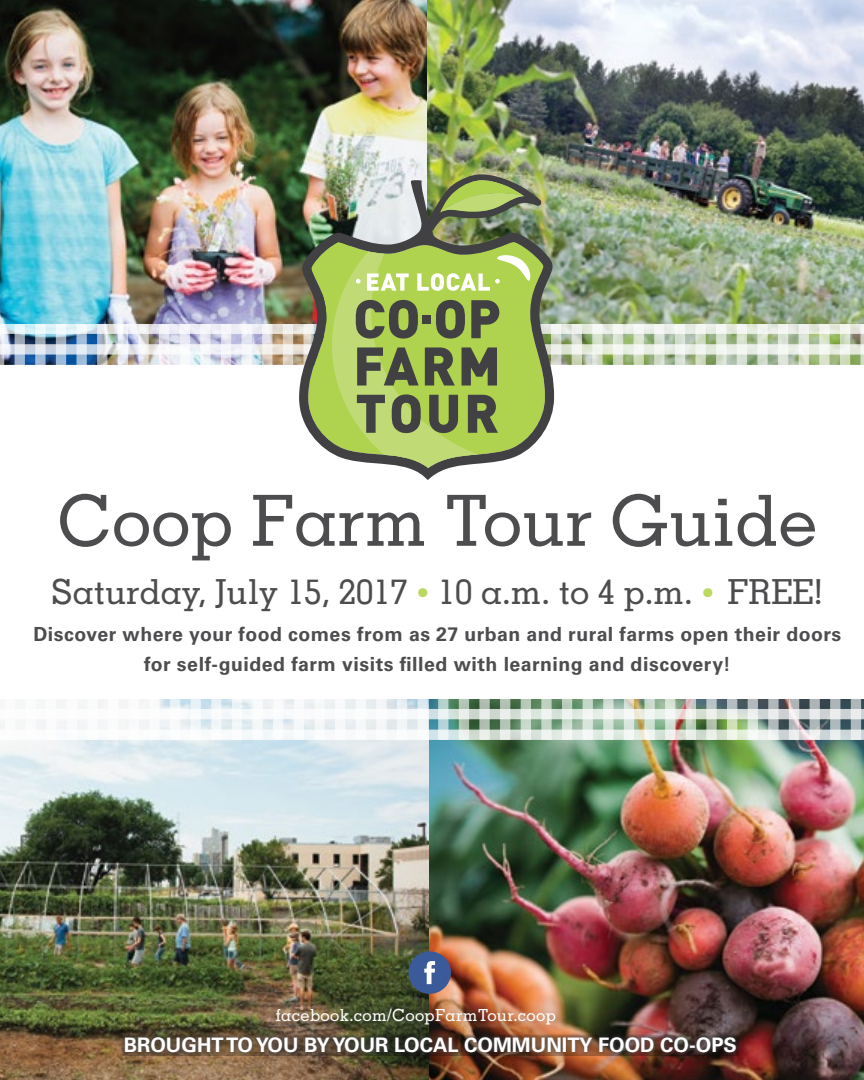
<style>
.page{position:relative;width:864px;height:1080px;background:#fff}
.page>*{position:absolute;margin:0;border:0;box-sizing:border-box;transform-origin:0 0}
.t1{font:500 70.5px "Memphis LT Std";color:#4d4d4f}
.t2{font:500 34.5px "Memphis LT Std";color:#4d4d4f}
.t3{font:700 19.95px "Univers LT Std";color:#fff}
.t4{font:700 19.5px/30px "Univers LT Std";letter-spacing:.025em;color:#4d4d4f;text-align:center}
.t5{font:500 16.65px "Memphis LT Std";letter-spacing:.02em;color:#fff}
.s1{font-size:25.8px;color:#bcd85f}
</style>
<div class="page">
<img style="left:429px;top:700px;width:435px;height:380px">
<img style="left:0;top:0;width:427px;height:365px">
<img style="left:0;top:700px;width:429px;height:380px">
<img style="left:427px;top:0;width:437px;height:365px">
<div style="left:408px;top:951px;width:43px;height:43px;background:#3b5a9a;border-radius:21px"></div>
<svg style="left:424px;top:961px;width:11px;height:23px"></svg>
<img style="left:258px;top:990px;width:315px;height:43px">
<img style="left:120px;top:1033px;width:621px;height:24px">
<svg style="left:0;top:334px;width:4px;height:31px"></svg>
<svg style="left:15px;top:334px;width:10px;height:31px"></svg>
<svg style="left:35px;top:334px;width:11px;height:31px"></svg>
<svg style="left:56px;top:334px;width:10px;height:31px"></svg>
<svg style="left:76px;top:334px;width:11px;height:31px"></svg>
<svg style="left:97px;top:334px;width:10px;height:31px"></svg>
<svg style="left:118px;top:334px;width:10px;height:31px"></svg>
<svg style="left:138px;top:334px;width:11px;height:31px"></svg>
<svg style="left:159px;top:334px;width:10px;height:31px"></svg>
<svg style="left:180px;top:334px;width:10px;height:31px"></svg>
<svg style="left:200px;top:334px;width:11px;height:31px"></svg>
<svg style="left:221px;top:334px;width:10px;height:31px"></svg>
<svg style="left:242px;top:334px;width:10px;height:31px"></svg>
<svg style="left:262px;top:334px;width:10px;height:31px"></svg>
<svg style="left:283px;top:334px;width:10px;height:31px"></svg>
<svg style="left:554px;top:334px;width:7px;height:31px"></svg>
<svg style="left:572px;top:334px;width:10px;height:31px"></svg>
<svg style="left:592px;top:334px;width:11px;height:31px"></svg>
<svg style="left:613px;top:334px;width:10px;height:31px"></svg>
<svg style="left:634px;top:334px;width:10px;height:31px"></svg>
<svg style="left:654px;top:334px;width:11px;height:31px"></svg>
<svg style="left:675px;top:334px;width:10px;height:31px"></svg>
<svg style="left:695px;top:334px;width:11px;height:31px"></svg>
<svg style="left:716px;top:334px;width:10px;height:31px"></svg>
<svg style="left:737px;top:334px;width:10px;height:31px"></svg>
<svg style="left:757px;top:334px;width:11px;height:31px"></svg>
<svg style="left:778px;top:334px;width:10px;height:31px"></svg>
<svg style="left:799px;top:334px;width:10px;height:31px"></svg>
<svg style="left:819px;top:334px;width:11px;height:31px"></svg>
<svg style="left:840px;top:334px;width:10px;height:31px"></svg>
<hr style="left:861px;top:324px;width:3px;height:70px;background:#fff">
<svg style="left:0;top:344px;width:864px;height:11px"></svg>
<svg style="left:0;top:324px;width:864px;height:10px"></svg>
<svg style="left:851px;top:699px;width:10px;height:31px"></svg>
<svg style="left:830px;top:699px;width:10px;height:31px"></svg>
<svg style="left:810px;top:699px;width:10px;height:31px"></svg>
<svg style="left:789px;top:699px;width:10px;height:31px"></svg>
<svg style="left:768px;top:699px;width:11px;height:31px"></svg>
<svg style="left:748px;top:699px;width:10px;height:31px"></svg>
<svg style="left:727px;top:699px;width:10px;height:31px"></svg>
<svg style="left:706px;top:699px;width:11px;height:31px"></svg>
<svg style="left:686px;top:699px;width:10px;height:31px"></svg>
<div style="left:665px;top:697px;width:10px;height:42px;background:#d5e2d5"></div>
<svg style="left:644px;top:699px;width:11px;height:31px"></svg>
<svg style="left:624px;top:699px;width:10px;height:31px"></svg>
<div style="left:603px;top:697px;width:11px;height:42px;background:#d4e2d7"></div>
<svg style="left:583px;top:699px;width:10px;height:31px"></svg>
<svg style="left:562px;top:699px;width:10px;height:31px"></svg>
<svg style="left:541px;top:699px;width:11px;height:31px"></svg>
<svg style="left:521px;top:699px;width:10px;height:31px"></svg>
<svg style="left:500px;top:699px;width:10px;height:31px"></svg>
<svg style="left:479px;top:699px;width:11px;height:31px"></svg>
<svg style="left:459px;top:699px;width:10px;height:31px"></svg>
<svg style="left:438px;top:699px;width:10px;height:31px"></svg>
<svg style="left:418px;top:699px;width:10px;height:31px"></svg>
<svg style="left:397px;top:699px;width:10px;height:31px"></svg>
<div style="left:376px;top:697px;width:11px;height:42px;background:#f4f6f7"></div>
<div style="left:356px;top:697px;width:10px;height:42px;background:#f6f8f9"></div>
<div style="left:335px;top:697px;width:10px;height:42px;background:#f6f8f9"></div>
<div style="left:314px;top:697px;width:11px;height:42px;background:#f5f7f8"></div>
<div style="left:294px;top:697px;width:10px;height:42px;background:#f6f8fa"></div>
<div style="left:273px;top:697px;width:10px;height:42px;background:#f7f8fa"></div>
<div style="left:252px;top:697px;width:11px;height:42px;background:#f5f9f9"></div>
<div style="left:232px;top:697px;width:10px;height:42px;background:#f0f5f7"></div>
<div style="left:211px;top:697px;width:11px;height:42px;background:#eff4f8"></div>
<div style="left:191px;top:697px;width:10px;height:42px;background:#ebf3f7"></div>
<svg style="left:170px;top:699px;width:10px;height:31px"></svg>
<div style="left:149px;top:697px;width:11px;height:42px;background:#fff"></div>
<div style="left:129px;top:697px;width:10px;height:42px;background:#fff"></div>
<div style="left:108px;top:697px;width:10px;height:42px;background:#fff"></div>
<div style="left:87px;top:697px;width:11px;height:42px;background:#fff"></div>
<div style="left:67px;top:697px;width:10px;height:42px;background:#fff"></div>
<div style="left:46px;top:697px;width:10px;height:42px;background:#fff"></div>
<div style="left:26px;top:697px;width:10px;height:42px;background:#fff"></div>
<div style="left:5px;top:697px;width:10px;height:42px;background:#fff"></div>
<hr style="left:0;top:697px;width:864px;height:2px;background:#fff">
<svg style="left:0;top:709px;width:864px;height:10px;fill:#f5f8f7"></svg>
<svg style="left:0;top:730px;width:864px;height:9px;fill:#f4f8f8"></svg>
<img style="left:299px;top:174px;width:255px;height:306px">
<svg style="left:440px;top:180px;width:84px;height:32px;background:#94a95a"></svg>
<svg style="left:332px;top:242px;width:213px;height:226px;background:#a6bf5f"></svg>
<svg style="left:356px;top:300px;width:62px;height:39px;background:#72804a"></svg>
<div style="left:422px;top:316px;width:9px;height:8px;background:#414042"></div>
<svg style="left:436px;top:300px;width:29px;height:39px"></svg>
<svg style="left:471px;top:300px;width:28px;height:38px"></svg>
<svg style="left:357px;top:347px;width:62px;height:39px;background:#76854e"></svg>
<svg style="left:425px;top:347px;width:30px;height:39px"></svg>
<svg style="left:462px;top:347px;width:35px;height:39px"></svg>
<svg style="left:357px;top:395px;width:28px;height:38px"></svg>
<svg style="left:392px;top:394px;width:29px;height:39px"></svg>
<svg style="left:429px;top:395px;width:29px;height:38px"></svg>
<svg style="left:468px;top:395px;width:30px;height:38px"></svg>
<svg style="left:356px;top:279px;width:5px;height:5px"></svg>
<svg style="left:367px;top:273px;width:42px;height:18px"></svg>
<svg style="left:417px;top:254px;width:115px;height:37px"></svg>
<h1 class="t1" style="left:57px;top:477px;width:762px">Coop Farm Tour Guide</h1>
<h2 class="t2" style="left:52px;top:570px;width:773px">Saturday, July 15, 2017 <span class="s1">•</span> 10 a.m. to 4 p.m. <span class="s1">•</span> FREE!</h2>
<p class="t4" style="left:33px;top:619px;width:810px">Discover where your food comes from as 27 urban and rural farms open their doors for self-guided farm visits filled with learning and discovery!</p>
<p class="t5" style="left:275px;top:1005px;width:282px">facebook.com/CoopFarmTour.coop</p>
<p class="t3" style="left:124px;top:1033px;width:614px">BROUGHT TO YOU BY YOUR LOCAL COMMUNITY FOOD CO-OPS</p>
</div>
